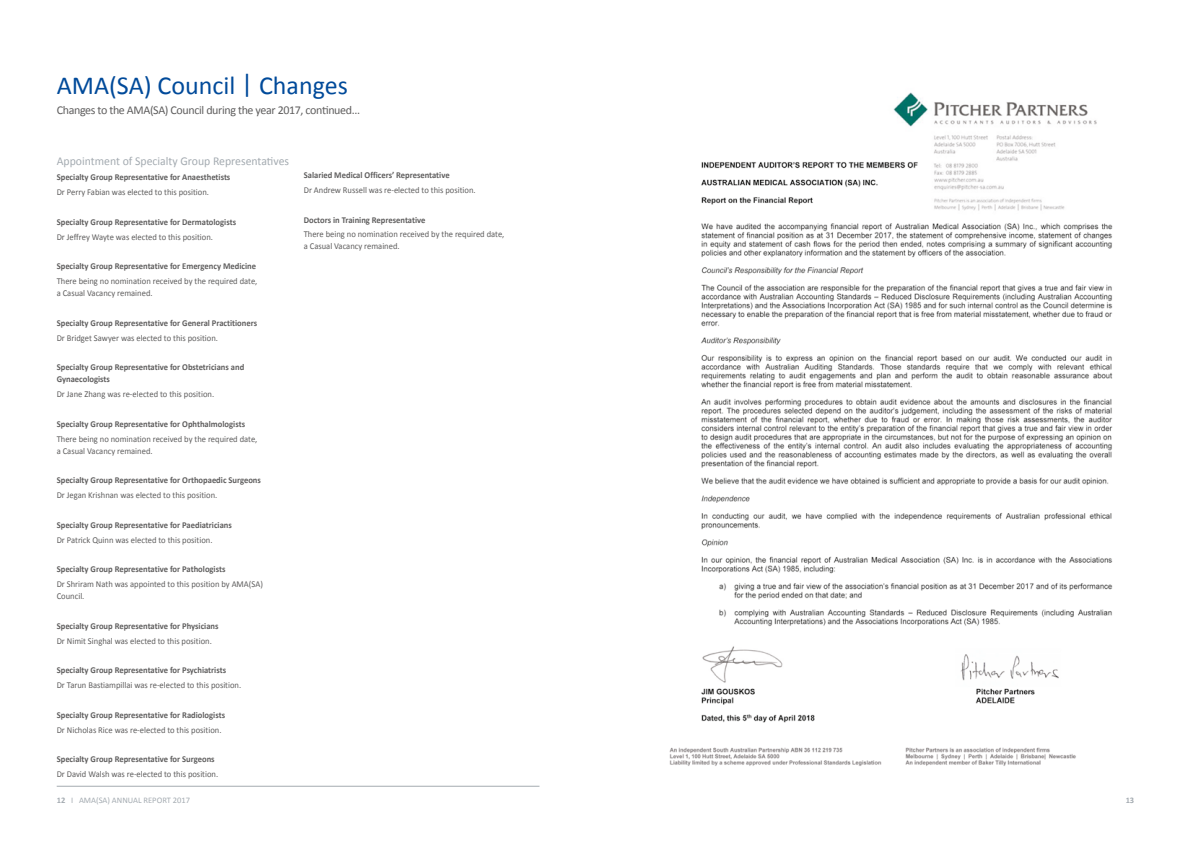
<style>
.page{position:relative;width:1191px;height:842px;background:#fff}
.page>*{position:absolute;margin:0;border:0;box-sizing:border-box;transform-origin:0 0}
.t1{font:26px "Calibri";color:#004a9a}
.t2{font:12px "Calibri";letter-spacing:-.03em;color:#5f5e5e}
.t3{font:12px "Calibri";color:#a4abb1}
.t4{font:9px/12px "Calibri";color:#5f5e5e;scale:.95 1}
.t5{font:700 9px/12px "Calibri";color:#5f5e5e;scale:.95 1}
.t6{font:8.5px "Calibri";color:#a4abb1}
.t7{font:700 8.5px "Calibri";color:#a4abb1}
.s1{font-weight:700}
</style>
<div class="page">
<hr style="left:652px;top:786px;width:482px;height:1px;background:#a4abb1">
<hr style="left:57px;top:786px;width:482px;height:1px;background:#a4abb1">
<img style="left:669px;top:92px;width:444px;height:674px">
<h1 class="t1" style="left:57px;top:69px;width:293px">AMA(SA) Council | Changes</h1>
<h2 class="t2" style="left:57px;top:103px;width:305px">Changes to the AMA(SA) Council during the year 2017, continued...</h2>
<h2 class="t3" style="left:57px;top:153px;width:234px">Appointment of Specialty Group Representatives</h2>
<p class="t5" style="left:57px;top:171px;width:184px">Specialty Group Representative for Anaesthetists</p>
<p class="t4" style="left:57px;top:186px;width:162px">Dr Perry Fabian was elected to this position.</p>
<p class="t5" style="left:57px;top:216px;width:190px">Specialty Group Representative for Dermatologists</p>
<p class="t4" style="left:57px;top:231px;width:166px">Dr Jeffrey Wayte was elected to this position.</p>
<p class="t5" style="left:57px;top:260px;width:211px">Specialty Group Representative for Emergency Medicine</p>
<p class="t4" style="left:57px;top:275px;width:213px">There being no nomination received by the required date, a Casual Vacancy remained.</p>
<p class="t5" style="left:57px;top:317px;width:212px">Specialty Group Representative for General Practitioners</p>
<p class="t4" style="left:57px;top:332px;width:171px">Dr Bridget Sawyer was elected to this position.</p>
<p class="t5" style="left:57px;top:361px;width:199px">Specialty Group Representative for Obstetricians and<br>Gynaecologists</p>
<p class="t4" style="left:57px;top:388px;width:167px">Dr Jane Zhang was re-elected to this position.</p>
<p class="t5" style="left:57px;top:418px;width:200px">Specialty Group Representative for Ophthalmologists</p>
<p class="t4" style="left:57px;top:433px;width:213px">There being no nomination received by the required date, a Casual Vacancy remained.</p>
<p class="t5" style="left:57px;top:474px;width:216px">Specialty Group Representative for Orthopaedic Surgeons</p>
<p class="t4" style="left:57px;top:489px;width:171px">Dr Jegan Krishnan was elected to this position.</p>
<p class="t5" style="left:57px;top:519px;width:186px">Specialty Group Representative for Paediatricians</p>
<p class="t4" style="left:57px;top:534px;width:165px">Dr Patrick Quinn was elected to this position.</p>
<p class="t5" style="left:57px;top:563px;width:179px">Specialty Group Representative for Pathologists</p>
<p class="t4" style="left:57px;top:578px;width:218px">Dr Shriram Nath was appointed to this position by AMA(SA)<br>Council.</p>
<p class="t5" style="left:57px;top:620px;width:172px">Specialty Group Representative for Physicians</p>
<p class="t4" style="left:57px;top:635px;width:165px">Dr Nimit Singhal was elected to this position.</p>
<p class="t5" style="left:57px;top:664px;width:180px">Specialty Group Representative for Psychiatrists</p>
<p class="t4" style="left:57px;top:679px;width:196px">Dr Tarun Bastiampillai was re-elected to this position.</p>
<p class="t5" style="left:57px;top:709px;width:179px">Specialty Group Representative for Radiologists</p>
<p class="t4" style="left:57px;top:724px;width:175px">Dr Nicholas Rice was re-elected to this position.</p>
<p class="t5" style="left:57px;top:753px;width:168px">Specialty Group Representative for Surgeons</p>
<p class="t4" style="left:57px;top:768px;width:172px">Dr David Walsh was re-elected to this position.</p>
<p class="t5" style="left:304px;top:169px;width:155px">Salaried Medical Officers’ Representative</p>
<p class="t4" style="left:304px;top:184px;width:182px">Dr Andrew Russell was re-elected to this position.</p>
<p class="t5" style="left:304px;top:214px;width:129px">Doctors in Training Representative</p>
<p class="t4" style="left:304px;top:228px;width:213px">There being no nomination received by the required date, a Casual Vacancy remained.</p>
<p class="t6" style="left:57px;top:795px;width:135px"><span class="s1">12</span> I AMA(SA) ANNUAL REPORT 2017</p>
<p class="t7" style="left:1125px;top:795px;width:10px">13</p>
</div>
